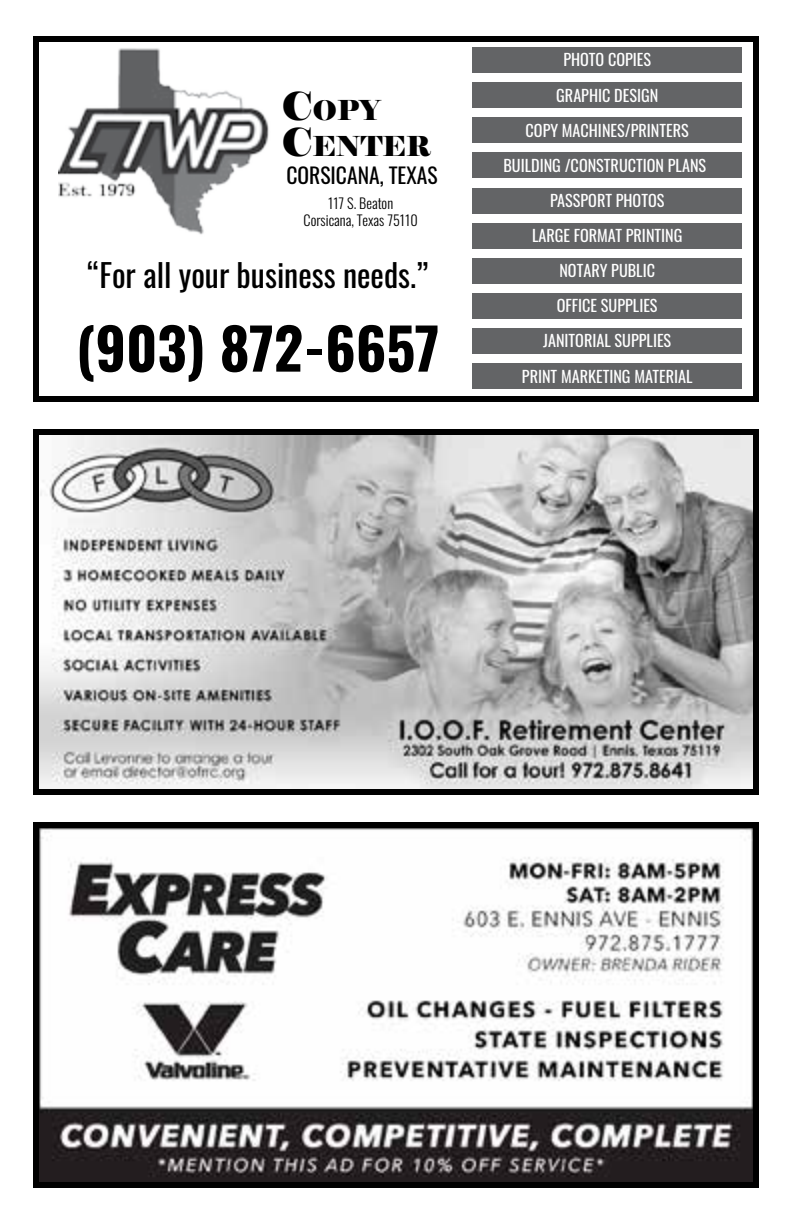
<style>
.page{position:relative;width:792px;height:1224px;background:#fff}
.page>*{position:absolute;margin:0;border:0;box-sizing:border-box;transform-origin:0 0}
.t1{font:700 57px "Oswald";color:#000}
.t2{font:32px "Oswald";color:#000}
.t3{font:27.4px/36.4px "Elephant";color:#000}
.t4{font:21.6px "Oswald";color:#000}
.t5{font:16.2px/35.2px "Oswald";color:#fff;text-align:center}
.t6{font:300 14.2px/17.2px "Oswald";color:#000;text-align:center}
.s1{font-size:39px}
</style>
<div class="page">
<img style="left:58px;top:48px;width:211px;height:187px">
<div style="left:472px;top:47px;width:270px;height:26px;background:#636466"></div>
<div style="left:472px;top:82px;width:270px;height:26px;background:#636466"></div>
<div style="left:472px;top:117px;width:270px;height:26px;background:#636466"></div>
<div style="left:472px;top:153px;width:270px;height:25px;background:#636466"></div>
<div style="left:472px;top:188px;width:270px;height:26px;background:#636466"></div>
<div style="left:472px;top:223px;width:270px;height:26px;background:#636466"></div>
<div style="left:472px;top:258px;width:270px;height:26px;background:#636466"></div>
<div style="left:472px;top:293px;width:270px;height:26px;background:#636466"></div>
<div style="left:472px;top:328px;width:270px;height:26px;background:#636466"></div>
<div style="left:472px;top:363px;width:270px;height:26px;background:#636466"></div>
<div style="left:33px;top:36px;width:726px;height:366px;border:6px solid #000"></div>
<img style="left:40px;top:436px;width:712px;height:352px">
<div style="left:33px;top:429px;width:726px;height:366px;border:6px solid #000"></div>
<img style="left:40px;top:829px;width:712px;height:352px">
<div style="left:33px;top:822px;width:726px;height:366px;border:6px solid #000"></div>
<h3 class="t3" style="left:281px;top:92px;width:151px"><span class="s1">C</span>OPY<br><span class="s1">C</span>ENTER</h3>
<h3 class="t4" style="left:286px;top:156px;width:153px">CORSICANA, TEXAS</h3>
<p class="t6" style="left:304px;top:193px;width:116px">117 S. Beaton<br>Corsicana, Texas 75110</p>
<h2 class="t2" style="left:87px;top:246px;width:343px">“For all your business needs.”</h2>
<h1 class="t1" style="left:76px;top:319px;width:365px">(903) 872-6657</h1>
<p class="t5" style="left:503px;top:41px;width:204px">PHOTO COPIES<br>GRAPHIC DESIGN<br>COPY MACHINES/PRINTERS<br>BUILDING /CONSTRUCTION PLANS<br>PASSPORT PHOTOS<br>LARGE FORMAT PRINTING<br>NOTARY PUBLIC<br>OFFICE SUPPLIES<br>JANITORIAL SUPPLIES<br>PRINT MARKETING MATERIAL</p>
</div>
